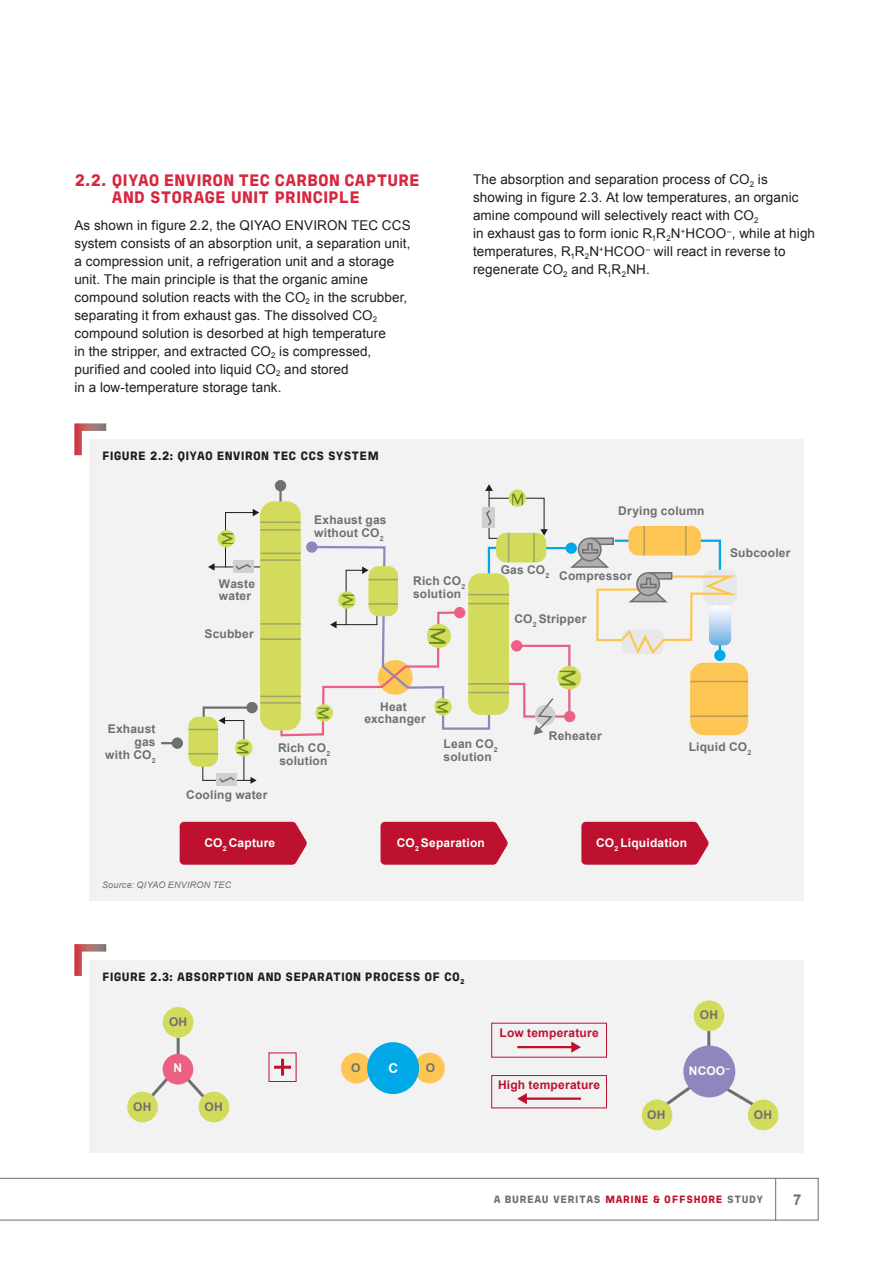
<style>
.page{position:relative;width:893px;height:1263px;background:#fff}
.page>*{position:absolute;margin:0;border:0;box-sizing:border-box;transform-origin:0 0}
.t1{font:700 expanded 16.5px/17.2px "Bureau Veritas";letter-spacing:.005em;color:#d7273e}
.t2{font:700 15px "Arial";color:#706f6f}
.t3{font:13.5px/18px "Arial";letter-spacing:.005em;color:#1d1d1b}
.t4{font:700 13.5px "Arial";color:#fff}
.t5{font:700 12px/12.8px "Arial";letter-spacing:.015em;color:#706f6f}
.t6{font:700 expanded 12px "Bureau Veritas";letter-spacing:.015em;color:#1d1d1b}
.t7{font:700 12px "Arial";letter-spacing:.015em;color:#fff}
.t8{font:700 12px "Arial";letter-spacing:.02em;color:#bd112f}
.t9{font:700 expanded 10.5px "Bureau Veritas";letter-spacing:.05em;color:#706f6f}
.t10{font:italic 9px "Arial";letter-spacing:.025em;color:#706f6f}
.s1{color:#bd112f}
</style>
<div class="page">
<div style="left:89px;top:439px;width:715px;height:461px;background:#f2f2f2"></div>
<svg style="left:180px;top:822px;width:127px;height:43px;background:#bf1d39"></svg>
<svg style="left:380px;top:822px;width:128px;height:43px;background:#c01e3a"></svg>
<svg style="left:581px;top:822px;width:128px;height:43px;background:#c01e3a"></svg>
<div style="left:690px;top:663px;width:58px;height:72px;background:#fdc652;border-radius:14px"></div>
<svg style="left:246px;top:702px;width:12px;height:11px"></svg>
<svg style="left:161px;top:742px;width:11px;height:2px"></svg>
<div style="left:172px;top:737px;width:11px;height:12px;background:#706f6f;border-radius:50%"></div>
<hr style="left:225px;top:567px;width:35px;height:1px;background:#1d1d1b">
<div style="left:275px;top:480px;width:11px;height:11px;background:#706f6f;border-radius:50%"></div>
<div style="left:188px;top:717px;width:30px;height:50px;background:#d2db5c;border-radius:10px"></div>
<div style="left:260px;top:501px;width:41px;height:229px;background:#d2db5c;border-radius:14px"></div>
<div style="left:217px;top:774px;width:20px;height:12px;background:#d0d0d0"></div>
<svg style="left:201px;top:705px;width:56px;height:79px"></svg>
<div style="left:233px;top:561px;width:20px;height:12px;background:#d0d0d0"></div>
<svg style="left:208px;top:509px;width:51px;height:62px"></svg>
<hr style="left:188px;top:729px;width:30px;height:1px;background:#706f6f">
<hr style="left:188px;top:753px;width:30px;height:1px;background:#706f6f">
<svg style="left:279px;top:484px;width:464px;height:253px"></svg>
<hr style="left:533px;top:533px;width:2px;height:29px;background:#706f6f">
<hr style="left:643px;top:526px;width:2px;height:30px;background:#706f6f">
<hr style="left:685px;top:526px;width:2px;height:30px;background:#706f6f">
<hr style="left:468px;top:594px;width:41px;height:1px;background:#706f6f">
<hr style="left:260px;top:553px;width:41px;height:1px;background:#706f6f">
<hr style="left:260px;top:559px;width:41px;height:2px;background:#706f6f">
<hr style="left:260px;top:623px;width:41px;height:2px;background:#706f6f">
<hr style="left:260px;top:638px;width:41px;height:2px;background:#706f6f">
<hr style="left:260px;top:696px;width:41px;height:1px;background:#706f6f">
<hr style="left:260px;top:702px;width:41px;height:2px;background:#706f6f">
<hr style="left:468px;top:603px;width:41px;height:1px;background:#706f6f">
<hr style="left:468px;top:692px;width:41px;height:1px;background:#706f6f">
<hr style="left:468px;top:683px;width:41px;height:2px;background:#706f6f">
<hr style="left:690px;top:715px;width:58px;height:2px;background:#706f6f">
<hr style="left:690px;top:681px;width:58px;height:1px;background:#706f6f">
<hr style="left:260px;top:529px;width:41px;height:2px;background:#706f6f">
<hr style="left:260px;top:521px;width:41px;height:2px;background:#706f6f">
<svg style="left:74px;top:423px;width:33px;height:33px"></svg>
<div style="left:89px;top:960px;width:715px;height:192px;background:#f2f2f2"></div>
<div style="left:491px;top:1075px;width:116px;height:33px;border:1px solid #bd112f"></div>
<hr style="left:177px;top:1038px;width:3px;height:17px;background:#706f6f">
<svg style="left:183px;top:1074px;width:27px;height:31px"></svg>
<svg style="left:146px;top:1076px;width:25px;height:27px"></svg>
<div style="left:199px;top:1092px;width:30px;height:30px;background:#d2db5c;border-radius:50%"></div>
<div style="left:127px;top:1092px;width:31px;height:30px;background:#d2db5c;border-radius:50%"></div>
<div style="left:163px;top:1007px;width:30px;height:31px;background:#d2db5c;border-radius:50%"></div>
<div style="left:163px;top:1054px;width:30px;height:30px;background:#ec6084;border-radius:50%"></div>
<hr style="left:274px;top:1066px;width:17px;height:3px;background:#bd112f">
<hr style="left:281px;top:1059px;width:3px;height:17px;background:#bd112f">
<div style="left:341px;top:1053px;width:31px;height:30px;background:#fdc652;border-radius:50%"></div>
<div style="left:414px;top:1053px;width:31px;height:30px;background:#fdc652;border-radius:50%"></div>
<div style="left:367px;top:1042px;width:52px;height:52px;background:#00a8e7;border-radius:50%"></div>
<hr style="left:707px;top:1027px;width:3px;height:21px;background:#706f6f">
<svg style="left:718px;top:1082px;width:36px;height:29px"></svg>
<svg style="left:666px;top:1084px;width:27px;height:26px"></svg>
<div style="left:642px;top:1099px;width:30px;height:31px;background:#d2db5c;border-radius:50%"></div>
<div style="left:748px;top:1099px;width:30px;height:31px;background:#d2db5c;border-radius:50%"></div>
<div style="left:683px;top:1045px;width:52px;height:52px;background:#9185be;border-radius:50%"></div>
<div style="left:694px;top:1000px;width:30px;height:31px;background:#d2db5c;border-radius:50%"></div>
<hr style="left:517px;top:1046px;width:56px;height:2px;background:#bd112f">
<svg style="left:571px;top:1041px;width:10px;height:12px"></svg>
<hr style="left:525px;top:1097px;width:56px;height:3px;background:#bd112f">
<svg style="left:517px;top:1093px;width:10px;height:11px"></svg>
<svg style="left:74px;top:944px;width:33px;height:32px"></svg>
<svg style="left:0;top:1178px;width:819px;height:42px"></svg>
<hr style="left:775px;top:1178px;width:1px;height:42px;background:#706f6f">
<p class="t1" style="left:112px;top:171px;width:309px;text-indent:-38px">2.2. QIYAO ENVIRON TEC CARBON CAPTURE<br>AND STORAGE UNIT PRINCIPLE</p>
<p class="t3" style="left:74px;top:216px;width:338px">As shown in figure 2. 2, the QIYAO ENVIRON TEC CCS system consists of an absorption unit, a separation unit, a compression unit, a refrigeration unit and a storage unit. The main principle is that the organic amine compound solution reacts with the CO<sub>2</sub> in the scrubber, separating it from exhaust gas. The dissolved CO<sub>2 </sub>compound solution is desorbed at high temperature<br>in the stripper, and extracted CO<sub>2</sub> is compressed, purified and cooled into liquid CO<sub>2</sub> and stored<br>in a low-temperature storage tank.</p>
<p class="t3" style="left:473px;top:170px;width:343px">The absorption and separation process of CO<sub>2</sub> is showing in figure 2. 3. At low temperatures, an organic amine compound will selectively react with CO<sub>2<br></sub>in exhaust gas to form ionic R<sub>1</sub>R<sub>2</sub>N<sup>+</sup>HCOO<sup>–</sup>, while at high temperatures, R<sub>1</sub>R<sub>2</sub>N<sup>+</sup>HCOO<sup>–</sup> will react in reverse to regenerate CO<sub>2</sub> and R<sub>1</sub>R<sub>2</sub>NH.</p>
<p class="t6" style="left:102px;top:449px;width:278px">FIGURE 2.2: QIYAO ENVIRON TEC CCS SYSTEM</p>
<p class="t5" style="left:219px;top:577px;width:38px">Waste water</p>
<p class="t5" style="left:204px;top:628px;width:51px">Scubber</p>
<p class="t5" style="left:314px;top:514px;width:74px">Exhaust gas without CO<sub>2</sub></p>
<p class="t5" style="left:413px;top:575px;width:54px">Rich CO<sub>2 </sub>solution</p>
<p class="t5" style="left:618px;top:504px;width:88px">Drying column</p>
<p class="t5" style="left:501px;top:564px;width:50px">Gas CO<sub>2</sub></p>
<p class="t5" style="left:559px;top:570px;width:74px">Compressor</p>
<p class="t5" style="left:514px;top:613px;width:73px">CO<sub>2</sub> Stripper</p>
<p class="t5" style="left:730px;top:547px;width:62px">Subcooler</p>
<p class="t5" style="left:105px;top:723px;width:52px;text-align:right">Exhaust gas<br>with CO<sub>2</sub></p>
<p class="t5" style="left:186px;top:789px;width:83px">Cooling water</p>
<p class="t5" style="left:364px;top:700px;width:63px;text-align:center">Heat exchanger</p>
<p class="t5" style="left:278px;top:742px;width:54px">Rich CO<sub>2 </sub>solution</p>
<p class="t5" style="left:444px;top:738px;width:56px">Lean CO<sub>2 </sub>solution</p>
<p class="t5" style="left:549px;top:730px;width:54px">Reheater</p>
<p class="t5" style="left:689px;top:741px;width:64px">Liquid CO<sub>2</sub></p>
<p class="t7" style="left:205px;top:835px;width:72px">CO<sub>2</sub> Capture</p>
<p class="t7" style="left:397px;top:835px;width:90px">CO<sub>2</sub> Separation</p>
<p class="t7" style="left:596px;top:835px;width:92px">CO<sub>2</sub> Liquidation</p>
<p class="t10" style="left:102px;top:879px;width:131px">Source: QIYAO ENVIRON TEC</p>
<p class="t6" style="left:102px;top:969px;width:364px">FIGURE 2.3: ABSORPTION AND SEPARATION PROCESS OF CO<sub>2</sub></p>
<p class="t5" style="left:169px;top:1015px;width:20px">OH</p>
<p class="t7" style="left:173px;top:1060px;width:10px">N</p>
<p class="t5" style="left:351px;top:1062px;width:11px">O</p>
<p class="t4" style="left:388px;top:1060px;width:11px">C</p>
<p class="t5" style="left:426px;top:1062px;width:11px">O</p>
<p class="t5" style="left:133px;top:1100px;width:20px">OH</p>
<p class="t5" style="left:205px;top:1100px;width:20px">OH</p>
<p class="t8" style="left:499px;top:1025px;width:101px">Low temperature</p>
<p class="t8" style="left:498px;top:1077px;width:104px">High temperature</p>
<p class="t5" style="left:700px;top:1009px;width:20px">OH</p>
<p class="t7" style="left:689px;top:1062px;width:42px">NCOO<sup>–</sup></p>
<p class="t5" style="left:647px;top:1109px;width:20px">OH</p>
<p class="t5" style="left:754px;top:1109px;width:20px">OH</p>
<p class="t9" style="left:494px;top:1193px;width:271px">A BUREAU VERITAS <span class="s1">MARINE &amp; OFFSHORE</span> STUDY</p>
<p class="t2" style="left:793px;top:1189px;width:10px">7</p>
</div>
